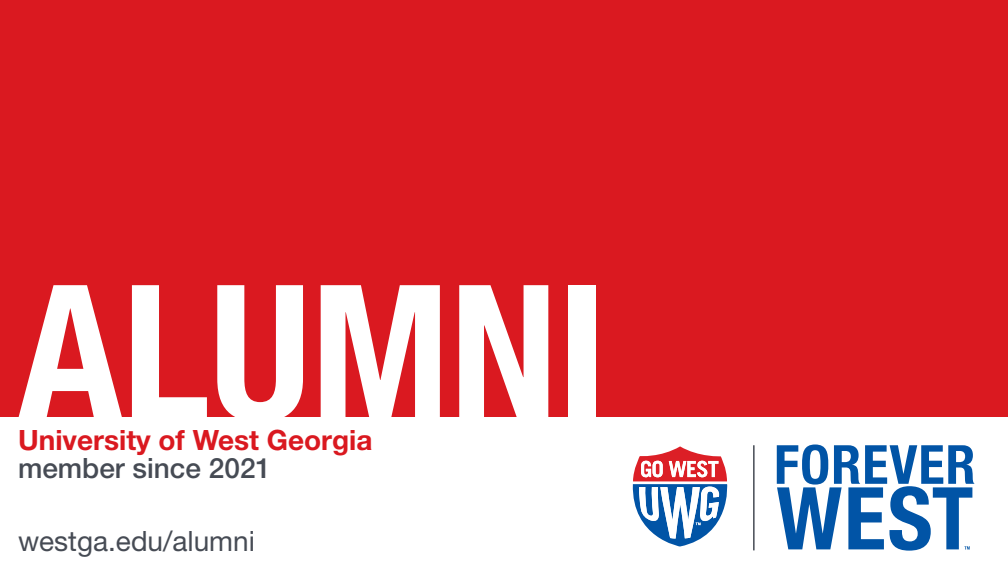
<style>
.page{position:relative;width:1008px;height:576px;background:#fff}
.page>*{position:absolute;margin:0;border:0;box-sizing:border-box;transform-origin:0 0}
.t1{font:700 condensed 188px "Helvetica Neue LT Std";color:#fff}
.t2{font:700 28px "Helvetica Neue LT Std";color:#da1920}
.t3{font:28px "Helvetica Neue LT Std";color:#464b54}
.t4{font:500 28px "Helvetica Neue LT Std";color:#464b54}
</style>
<div class="page">
<div style="left:0;top:0;width:1008px;height:417px;background:#da1920"></div>
<svg style="left:777px;top:445px;width:197px;height:106px"></svg>
<hr style="left:753px;top:445px;width:2px;height:105px;background:#464b54">
<svg style="left:632px;top:446px;width:96px;height:101px"></svg>
<p class="t1" style="left:18px;top:239px;width:590px">ALUMNI</p>
<p class="t2" style="left:18px;top:423px;width:356px">University of West Georgia</p>
<p class="t4" style="left:18px;top:452px;width:255px">member since 2021</p>
<p class="t3" style="left:18px;top:524px;width:238px">westga.edu/alumni</p>
</div>
